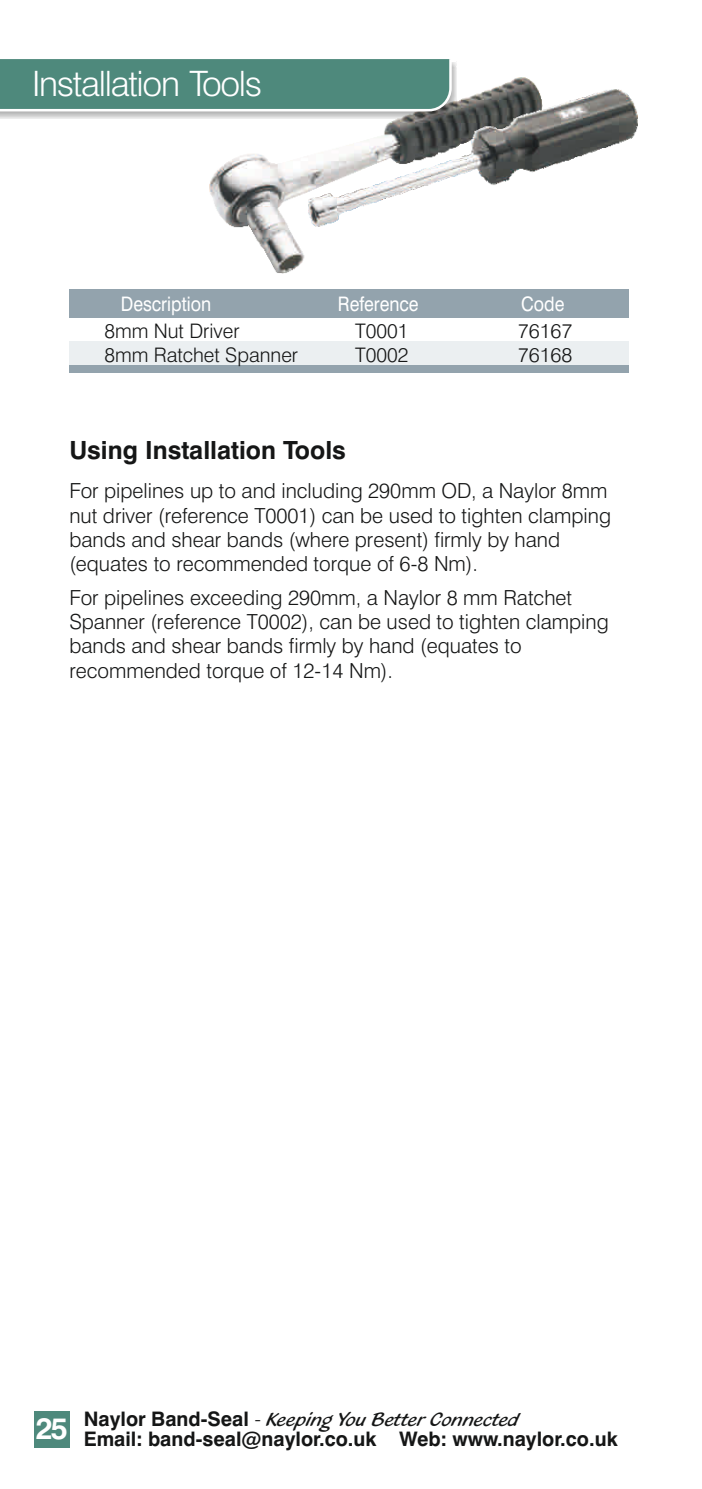
<style>
.page{position:relative;width:702px;height:1489px;background:#fff}
.page>*{position:absolute;margin:0;border:0;box-sizing:border-box;transform-origin:0 0}
.t1{font:300 35px "Swiss 721 BT";letter-spacing:-.035em;color:#fff}
.t2{font:700 25px "Swiss 721 BT";color:#151616}
.t3{font:300 20.75px/24.2px "Swiss 721 BT";color:#151616}
.t4{font:700 20px "Swiss 721 BT";color:#151616}
.t5{font:300 20px/24px "Swiss 721 BT";color:#151616}
.t6{font:20px "Blacklight D";color:#151616}
.t7{font:20px "Swiss 721 BT";color:#fff;scale:.89 1}
.s1{font-family:"Swiss 721 BT";font-weight:700}
.s2{font-family:"Humanist 777 BT Light B"}
</style>
<div class="page">
<img style="left:209px;top:77px;width:330px;height:196px">
<img style="left:308px;top:90px;width:329px;height:137px">
<div style="left:0;top:61px;width:457px;height:58px;background:#151616;opacity:.31"></div>
<svg style="left:0;top:59px;width:453px;height:54px;background:#5a9084"></svg>
<div style="left:69px;top:342px;width:560px;height:24px;background:#ebeff1"></div>
<div style="left:69px;top:289px;width:560px;height:28px;background:#93a3ad"></div>
<div style="left:69px;top:366px;width:559px;height:7px;background:#93a3ad"></div>
<div style="left:34px;top:1410px;width:35px;height:37px;background:#4e897c"></div>
<h1 class="t1" style="left:32px;top:69px;width:231px">Installation Tools</h1>
<p class="t7" style="left:121px;top:295px;width:103px">Description</p>
<p class="t7" style="left:338px;top:295px;width:92px">Reference</p>
<p class="t7" style="left:521px;top:295px;width:50px">Code</p>
<p class="t5" style="left:104px;top:320px;width:195px">8mm Nut Driver<br>8mm Ratchet Spanner</p>
<p class="t5" style="left:355px;top:320px;width:55px">T0001<br>T0002</p>
<p class="t5" style="left:518px;top:320px;width:56px">76167<br>76168</p>
<p class="t2" style="left:69px;top:440px;width:278px">Using Installation Tools</p>
<p class="t3" style="left:69px;top:481px;width:543px">For pipelines up to and including 290mm OD, a Naylor 8mm nut driver (reference T0001) can be used to tighten clamping bands and shear bands (where present) firmly by hand (equates to recommended torque of 6-8 Nm).</p>
<p class="t3" style="left:69px;top:587px;width:541px">For pipelines exceeding 290mm, a Naylor 8 mm Ratchet Spanner (reference T0002), can be used to tighten clamping bands and shear bands firmly by hand (equates to recommended torque of 12-14 Nm).</p>
<p class="t6" style="left:84px;top:1410px;width:437px"><span class="s1">Naylor Band-Seal</span> <span class="s2">-</span> Keeping You Better Connected</p>
<p class="t4" style="left:36px;top:1430px;width:583px"><sup>25</sup> Email: band-seal@naylor.co.uk Web: www.naylor.co.uk</p>
</div>
